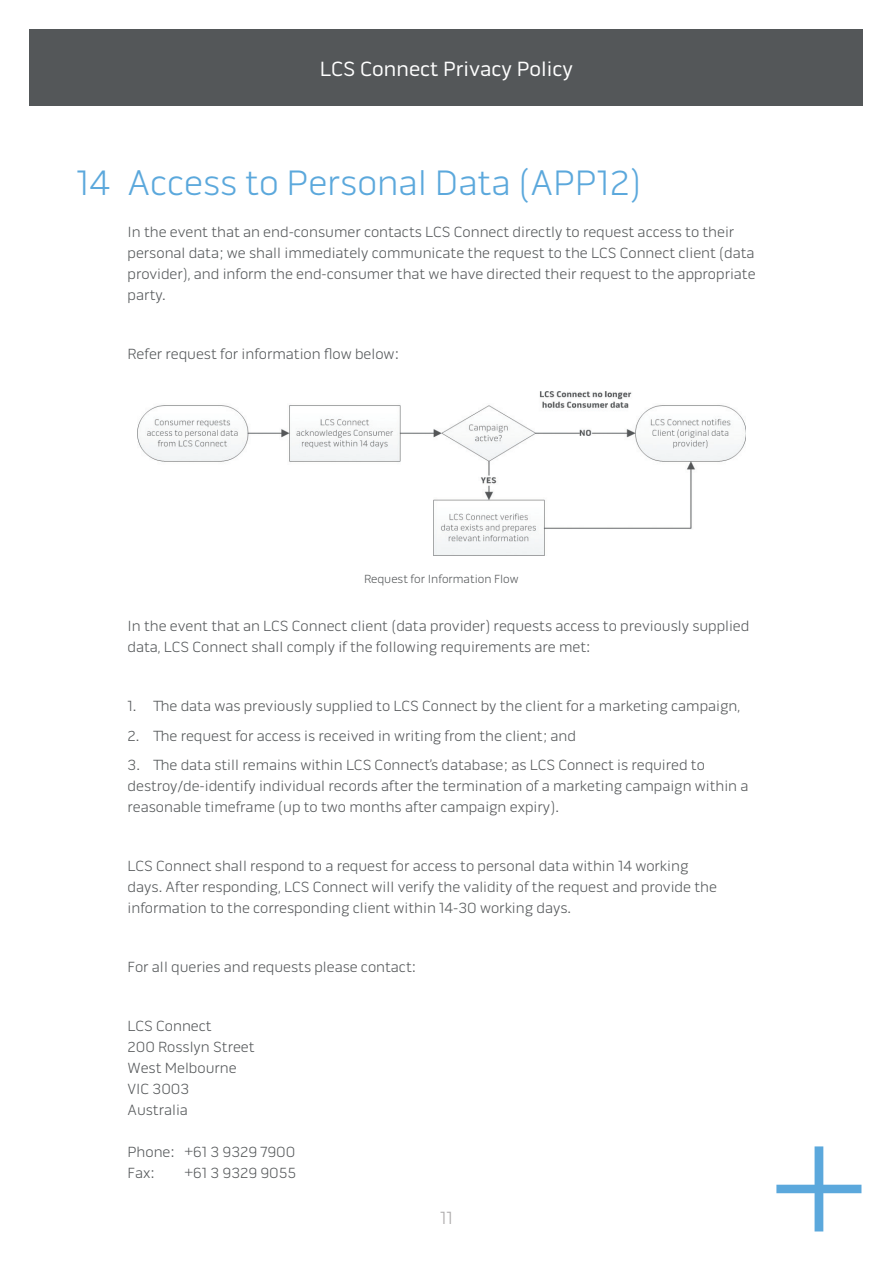
<style>
.page{position:relative;width:893px;height:1263px;background:#fff}
.page>*{position:absolute;margin:0;border:0;box-sizing:border-box;transform-origin:0 0}
.t1{font:300 36px "Pill Gothic 600 mg";color:#5ba8dc}
.t2{font:21px "Pill Gothic 600 mg";color:#fff}
.t3{font:300 18px "Pill Gothic 600 mg";color:#aaa8a9}
.t4{font:300 15px/21px "Pill Gothic 600 mg";color:#545759}
.t5{font:300 12px "Pill Gothic 600 mg";color:#545759}
</style>
<div class="page">
<div style="left:30px;top:29px;width:833px;height:77px;background:#545759"></div>
<svg style="left:776px;top:1146px;width:85px;height:85px"></svg>
<img style="left:137px;top:392px;width:608px;height:163px">
<h2 class="t2" style="left:320px;top:57px;width:255px">LCS Connect Privacy Policy</h2>
<p class="t1" style="left:77px;top:162px;width:566px">14 Access to Personal Data (APP12)</p>
<p class="t4" style="left:128px;top:222px;width:630px">In the event that an end-consumer contacts LCS Connect directly to request access to their personal data; we shall immediately communicate the request to the LCS Connect client (data provider), and inform the end-consumer that we have directed their request to the appropriate party.</p>
<p class="t4" style="left:128px;top:344px;width:273px">Refer request for information flow below:</p>
<p class="t5" style="left:364px;top:572px;width:156px">Request for Information Flow</p>
<p class="t4" style="left:128px;top:616px;width:623px">In the event that an LCS Connect client (data provider) requests access to previously supplied data, LCS Connect shall comply if the following requirements are met:</p>
<p class="t4" style="left:128px;top:696px;width:614px">1. The data was previously supplied to LCS Connect by the client for a marketing campaign,</p>
<p class="t4" style="left:128px;top:725px;width:450px">2. The request for access is received in writing from the client; and</p>
<p class="t4" style="left:128px;top:755px;width:622px">3. The data still remains within LCS Connect’s database; as LCS Connect is required to destroy/de-identify individual records after the termination of a marketing campaign within a reasonable timeframe (up to two months after campaign expiry).</p>
<p class="t4" style="left:128px;top:856px;width:591px">LCS Connect shall respond to a request for access to personal data within 14 working days. After responding, LCS Connect will verify the validity of the request and provide the information to the corresponding client within 14-30 working days.</p>
<p class="t4" style="left:128px;top:957px;width:290px">For all queries and requests please contact:</p>
<p class="t4" style="left:128px;top:1016px;width:86px">LCS Connect</p>
<p class="t4" style="left:128px;top:1037px;width:129px">200 Rosslyn Street</p>
<p class="t4" style="left:128px;top:1058px;width:111px">West Melbourne</p>
<p class="t4" style="left:128px;top:1079px;width:63px">VIC 3003</p>
<p class="t4" style="left:128px;top:1100px;width:62px">Australia</p>
<p class="t4" style="left:128px;top:1142px;width:169px">Phone: +61 3 9329 7900</p>
<p class="t4" style="left:128px;top:1163px;width:29px">Fax:</p>
<p class="t4" style="left:185px;top:1163px;width:113px">+61 3 9329 9055</p>
<p class="t3" style="left:440px;top:1208px;width:14px">11</p>
</div>
